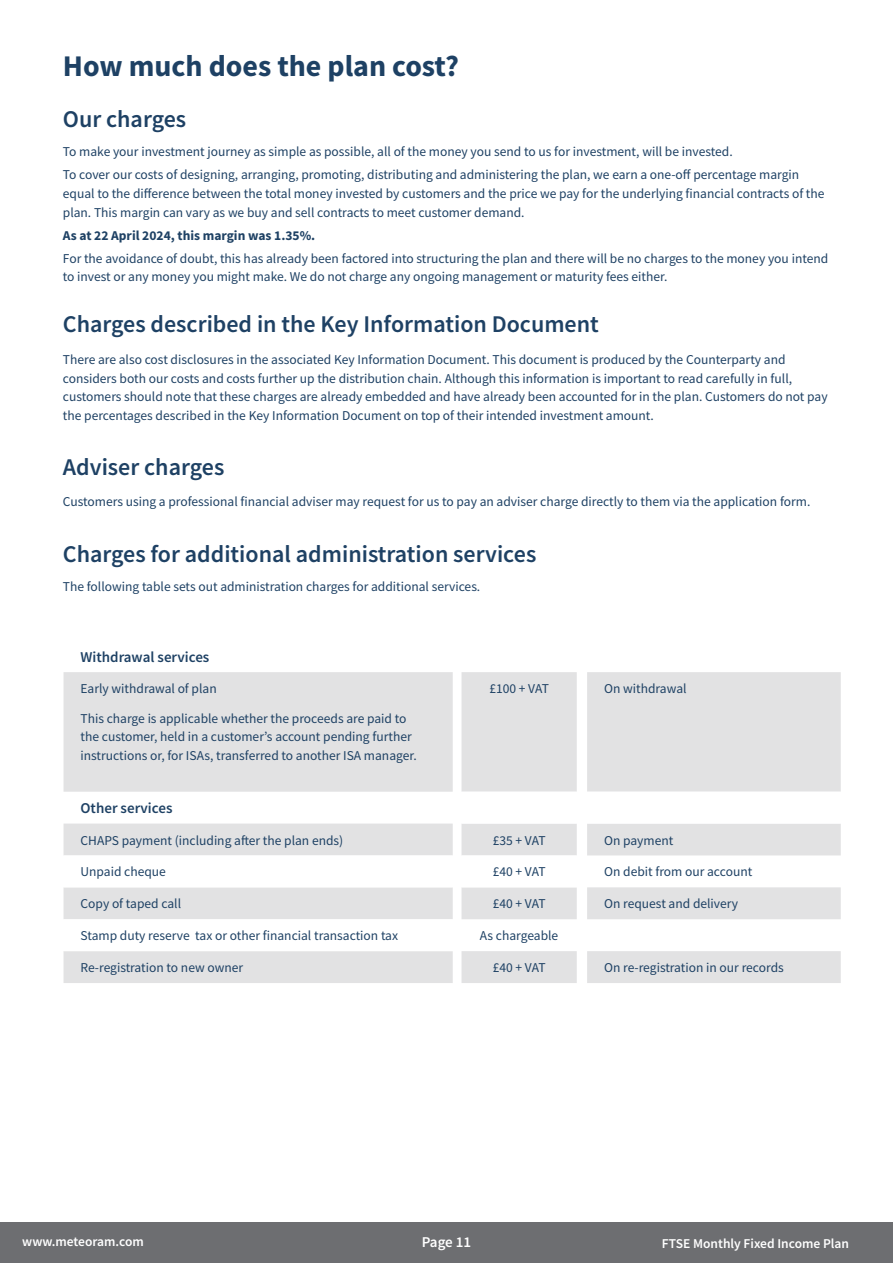
<style>
.page{position:relative;width:893px;height:1263px;background:#fff}
.page>*{position:absolute;margin:0;border:0;box-sizing:border-box;transform-origin:0 0}
.t1{font:700 30px "Source Sans Pro";color:#1e4164}
.t2{font:600 24px "Source Sans Pro";color:#1e4164}
.t3{font:600 15px "Source Sans Pro";color:#1e4164}
.t4{font:600 15px "Source Sans Pro";letter-spacing:-.01em;color:#fff}
.t5{font:13.5px/18.8px "Source Sans Pro";color:#1e4164}
.t6{font:600 13.5px "Source Sans Pro";color:#fff}
.t7{font:700 13.5px "Source Sans Pro";color:#1e4164}
</style>
<div class="page">
<div style="left:0;top:1223px;width:893px;height:40px;background:#6d6e71"></div>
<div style="left:64px;top:672px;width:777px;height:311px;background:#e2e2e3"></div>
<svg style="left:64px;top:792px;width:777px;height:159px"></svg>
<h1 class="t1" style="left:63px;top:46px;width:398px">How much does the plan cost?</h1>
<h2 class="t2" style="left:63px;top:103px;width:125px">Our charges</h2>
<p class="t5" style="left:63px;top:140px;width:738px;line-height:23px">To make your investment journey as simple as possible, all of the money you send to us for investment, will be invested.<br>To cover our costs of designing, arranging, promoting, distributing and administering the plan, we earn a one-off percentage margin</p>
<p class="t5" style="left:63px;top:184px;width:763px">equal to the difference between the total money invested by customers and the price we pay for the underlying financial contracts of the plan. This margin can vary as we buy and sell contracts to meet customer demand.</p>
<p class="t7" style="left:63px;top:226px;width:254px">As at 22 April 2024, this margin was 1.35%.</p>
<p class="t5" style="left:63px;top:249px;width:767px">For the avoidance of doubt, this has already been factored into structuring the plan and there will be no charges to the money you intend to invest or any money you might make. We do not charge any ongoing management or maturity fees either.</p>
<h2 class="t2" style="left:63px;top:309px;width:537px">Charges described in the Key Information Document</h2>
<p class="t5" style="left:63px;top:350px;width:766px">There are also cost disclosures in the associated Key Information Document. This document is produced by the Counterparty and considers both our costs and costs further up the distribution chain. Although this information is important to read carefully in full, customers should note that these charges are already embedded and have already been accounted for in the plan. Customers do not pay the percentages described in the Key Information Document on top of their intended investment amount.</p>
<h2 class="t2" style="left:63px;top:451px;width:163px">Adviser charges</h2>
<p class="t5" style="left:63px;top:492px;width:749px">Customers using a professional financial adviser may request for us to pay an adviser charge directly to them via the application form.</p>
<h2 class="t2" style="left:63px;top:539px;width:475px">Charges for additional administration services</h2>
<p class="t5" style="left:63px;top:577px;width:419px">The following table sets out administration charges for additional services.</p>
<p class="t3" style="left:81px;top:647px;width:130px">Withdrawal services</p>
<p class="t5" style="left:81px;top:679px;width:138px">Early withdrawal of plan</p>
<p class="t5" style="left:489px;top:679px;width:61px">£100 + VAT</p>
<p class="t5" style="left:604px;top:679px;width:84px">On withdrawal</p>
<p class="t5" style="left:81px;top:709px;width:338px">This charge is applicable whether the proceeds are paid to the customer, held in a customer’s account pending further instructions or, for ISAs, transferred to another ISA manager.</p>
<p class="t3" style="left:81px;top:798px;width:93px">Other services</p>
<p class="t5" style="left:81px;top:831px;width:264px">CHAPS payment (including after the plan ends)</p>
<p class="t5" style="left:493px;top:831px;width:54px">£35 + VAT</p>
<p class="t5" style="left:604px;top:831px;width:71px">On payment</p>
<p class="t5" style="left:81px;top:862px;width:87px">Unpaid cheque</p>
<p class="t5" style="left:493px;top:862px;width:54px">£40 + VAT</p>
<p class="t5" style="left:604px;top:862px;width:150px">On debit from our account</p>
<p class="t5" style="left:81px;top:894px;width:102px">Copy of taped call</p>
<p class="t5" style="left:493px;top:894px;width:54px">£40 + VAT</p>
<p class="t5" style="left:604px;top:894px;width:136px">On request and delivery</p>
<p class="t5" style="left:81px;top:926px;width:319px">Stamp duty reserve tax or other financial transaction tax</p>
<p class="t5" style="left:480px;top:926px;width:80px">As chargeable</p>
<p class="t5" style="left:81px;top:958px;width:164px">Re-registration to new owner</p>
<p class="t5" style="left:493px;top:958px;width:54px">£40 + VAT</p>
<p class="t5" style="left:604px;top:958px;width:181px">On re-registration in our records</p>
<p class="t6" style="left:22px;top:1232px;width:123px">www.meteoram.com</p>
<p class="t4" style="left:422px;top:1232px;width:51px">Page 11</p>
<p class="t6" style="left:662px;top:1235px;width:189px">FTSE Monthly Fixed Income Plan</p>
</div>
